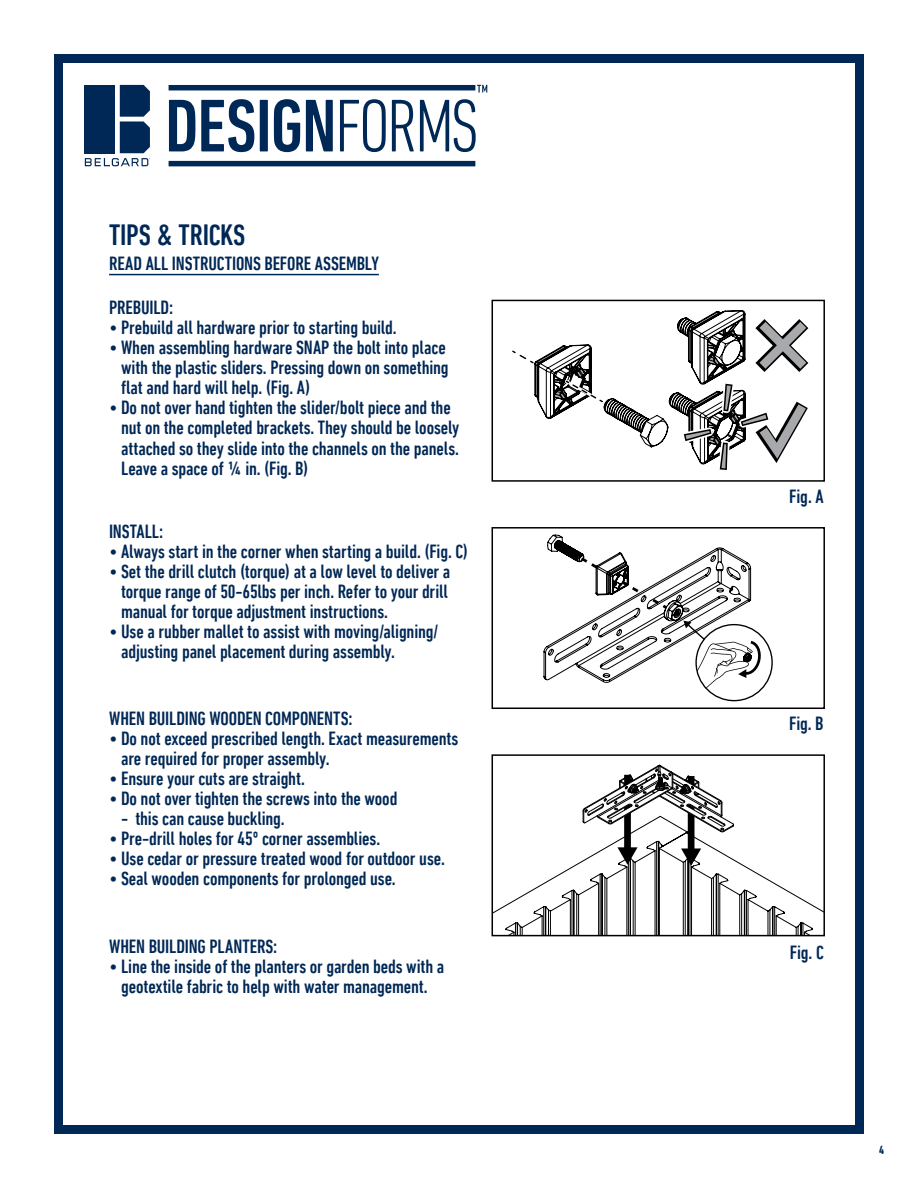
<style>
.page{position:relative;width:918px;height:1188px;background:#fff}
.page>*{position:absolute;margin:0;border:0;box-sizing:border-box;transform-origin:0 0}
.t1{font:500 condensed 30px "DIN Next LT Pro";letter-spacing:-.005em;color:#002856}
.t2{font:500 condensed 19.5px/20.1px "DIN Next LT Pro";letter-spacing:-.005em;color:#002856}
.t3{font:700 condensed 12px "DIN Next LT Pro";color:#002856}
</style>
<div class="page">
<hr style="left:109px;top:274px;width:270px;height:1px;background:#002856">
<svg style="left:512px;top:310px;width:297px;height:160px"></svg>
<div style="left:492px;top:300px;width:333px;height:182px;border:2px solid #000"></div>
<svg style="left:543px;top:534px;width:221px;height:155px"></svg>
<div style="left:492px;top:527px;width:333px;height:182px;border:2px solid #000"></div>
<svg style="left:495px;top:764px;width:327px;height:169px"></svg>
<div style="left:492px;top:754px;width:333px;height:182px;border:2px solid #000"></div>
<div style="left:54px;top:54px;width:810px;height:1080px;border:9px solid #002856"></div>
<svg style="left:85px;top:85px;width:65px;height:81px"></svg>
<div style="left:169px;top:85px;width:306px;height:5px;background:#002856"></div>
<div style="left:169px;top:161px;width:306px;height:5px;background:#002856"></div>
<svg style="left:169px;top:99px;width:307px;height:53px"></svg>
<svg style="left:477px;top:85px;width:10px;height:8px"></svg>
<h1 class="t1" style="left:109px;top:218px;width:138px">TIPS &amp; TRICKS</h1>
<p class="t2" style="left:109px;top:253px;width:271px">READ ALL INSTRUCTIONS BEFORE ASSEMBLY</p>
<p class="t2" style="left:109px;top:298px;width:66px">PREBUILD:</p>
<p class="t2" style="left:109px;top:318px;width:289px">• Prebuild all hardware prior to starting build.</p>
<p class="t2" style="left:121px;top:338px;width:329px;text-indent:-12px">• When assembling hardware SNAP the bolt into place with the plastic sliders. Pressing down on something flat and hard will help. (Fig. A)</p>
<p class="t2" style="left:121px;top:398px;width:340px;text-indent:-12px">• Do not over hand tighten the slider/bolt piece and the nut on the completed brackets. They should be loosely attached so they slide into the channels on the panels.<br>Leave a space of ¼ in. (Fig. B)</p>
<p class="t2" style="left:109px;top:521px;width:56px">INSTALL:</p>
<p class="t2" style="left:109px;top:541px;width:360px">• Always start in the corner when starting a build. (Fig. C)</p>
<p class="t2" style="left:121px;top:561px;width:331px;text-align:justify;text-indent:-12px">• Set the drill clutch (torque) at a low level to deliver a torque range of 50-65lbs per inch. Refer to your drill manual for torque adjustment instructions.</p>
<p class="t2" style="left:121px;top:621px;width:319px;text-indent:-12px">• Use a rubber mallet to assist with moving/aligning/ adjusting panel placement during assembly.</p>
<p class="t2" style="left:109px;top:708px;width:245px">WHEN BUILDING WOODEN COMPONENTS:</p>
<p class="t2" style="left:121px;top:729px;width:339px;text-indent:-12px">• Do not exceed prescribed length. Exact measurements are required for proper assembly.</p>
<p class="t2" style="left:109px;top:769px;width:197px">• Ensure your cuts are straight.</p>
<p class="t2" style="left:109px;top:789px;width:290px">• Do not over tighten the screws into the wood</p>
<p class="t2" style="left:121px;top:809px;width:165px">- this can cause buckling.</p>
<p class="t2" style="left:109px;top:829px;width:273px">• Pre-drill holes for 45º corner assemblies.</p>
<p class="t2" style="left:109px;top:849px;width:337px">• Use cedar or pressure treated wood for outdoor use.</p>
<p class="t2" style="left:109px;top:869px;width:288px">• Seal wooden components for prolonged use.</p>
<p class="t2" style="left:109px;top:937px;width:170px">WHEN BUILDING PLANTERS:</p>
<p class="t2" style="left:109px;top:957px;width:337px;text-align:center">• Line the inside of the planters or garden beds with a geotextile fabric to help with water management.</p>
<p class="t2" style="left:789px;top:486px;width:36px">Fig. A</p>
<p class="t2" style="left:789px;top:714px;width:36px">Fig. B</p>
<p class="t2" style="left:790px;top:942px;width:35px">Fig. C</p>
<p class="t3" style="left:879px;top:1143px;width:6px">4</p>
</div>
